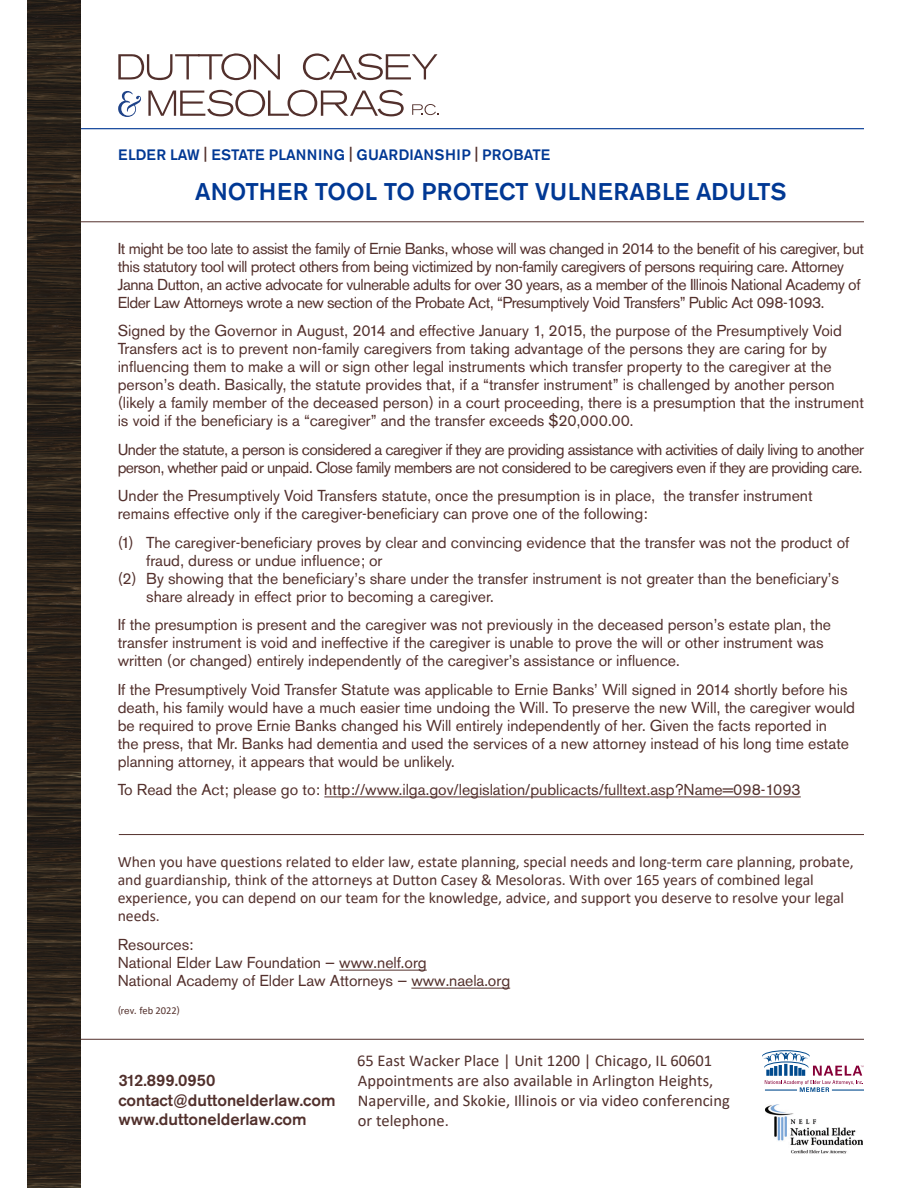
<style>
.page{position:relative;width:918px;height:1188px;background:#fff}
.page>*{position:absolute;margin:0;border:0;box-sizing:border-box;transform-origin:0 0}
.t1{font:500 24px "Akzidenz Grotesk BQ";letter-spacing:.005em;color:#003894}
.t2{font:16.5px/20px "Calibri";color:#51302c}
.t3{font:500 16.5px/19.5px "Akzidenz Grotesk BQ";color:#51302c}
.t4{font:15.75px/18px "Akzidenz Grotesk BQ";letter-spacing:-.005em;color:#53302c}
.t5{font:15.75px/18px "Akzidenz Grotesk BQ";letter-spacing:-.03em;color:#53302c}
.t6{font:15.75px/18px "Calibri";letter-spacing:-.005em;color:#53302c}
.t7{font:15.75px/18px "Akzidenz Grotesk BQ";letter-spacing:-.035em;color:#53302c}
.t8{font:500 15px "Akzidenz Grotesk BQ";letter-spacing:.01em;color:#003894}
.t9{font:10.5px "Calibri";letter-spacing:-.005em;color:#53302c}
.s1{color:#53302c}
.s2{font-family:"Akzidenz Grotesk BQ"}
</style>
<div class="page">
<hr style="left:65px;top:221px;width:799px;height:1px;background:#53302c">
<hr style="left:65px;top:1039px;width:799px;height:1px;background:#53302c">
<img style="left:27px;top:0;width:54px;height:1188px">
<hr style="left:324px;top:797px;width:477px;height:1px;background:#53302c">
<svg style="left:762px;top:1050px;width:102px;height:42px"></svg>
<hr style="left:765px;top:1090px;width:32px;height:1px;background:#004a8d">
<hr style="left:832px;top:1090px;width:32px;height:1px;background:#004a8d">
<img style="left:765px;top:1105px;width:98px;height:49px">
<hr style="left:81px;top:128px;width:783px;height:1px;background:#003894">
<svg style="left:118px;top:53px;width:162px;height:27px"></svg>
<svg style="left:303px;top:53px;width:134px;height:27px"></svg>
<svg style="left:412px;top:104px;width:26px;height:11px"></svg>
<svg style="left:118px;top:91px;width:23px;height:26px"></svg>
<svg style="left:148px;top:89px;width:256px;height:27px"></svg>
<hr style="left:119px;top:834px;width:745px;height:1px;background:#53302c">
<hr style="left:339px;top:970px;width:88px;height:1px;background:#53302c">
<hr style="left:411px;top:988px;width:99px;height:1px;background:#53302c">
<p class="t8" style="left:118px;top:145px;width:433px">ELDER LAW <span class="s1">|</span> ESTATE PLANNING <span class="s1">|</span> GUARDIANSHIP <span class="s1">|</span> PROBATE</p>
<p class="t1" style="left:195px;top:177px;width:593px">ANOTHER TOOL TO PROTECT VULNERABLE ADULTS</p>
<p class="t5" style="left:118px;top:239px;width:748px">It might be too late to assist the family of Ernie Banks, whose will was changed in 2014 to the benefit of his caregiver, but this statutory tool will protect others from being victimized by non-family caregivers of persons requiring care. Attorney Janna Dutton, an active advocate for vulnerable adults for over 30 years, as a member of the Illinois National Academy of Elder Law Attorneys wrote a new section of the Probate Act, “Presumptively Void Transfers” Public Act 098-1093.</p>
<p class="t4" style="left:118px;top:322px;width:748px">Signed by the Governor in August, 2014 and effective January 1, 2015, the purpose of the Presumptively Void Transfers act is to prevent non-family caregivers from taking advantage of the persons they are caring for by influencing them to make a will or sign other legal instruments which transfer property to the caregiver at the person’s death. Basically, the statute provides that, if a “transfer instrument” is challenged by another person (likely a family member of the deceased person) in a court proceeding, there is a presumption that the instrument is void if the beneficiary is a “caregiver” and the transfer exceeds $20,000.00.</p>
<p class="t7" style="left:118px;top:440px;width:748px">Under the statute, a person is considered a caregiver if they are providing assistance with activities of daily living to another person, whether paid or unpaid. Close family members are not considered to be caregivers even if they are providing care.</p>
<p class="t4" style="left:118px;top:487px;width:696px">Under the Presumptively Void Transfers statute, once the presumption is in place, the transfer instrument remains effective only if the caregiver-beneficiary can prove one of the following:</p>
<p class="t4" style="left:146px;top:533px;width:705px;text-indent:-28px">(1) The caregiver-beneficiary proves by clear and convincing evidence that the transfer was not the product of fraud, duress or undue influence; or</p>
<p class="t4" style="left:146px;top:569px;width:694px;text-indent:-28px">(2) By showing that the beneficiary’s share under the transfer instrument is not greater than the beneficiary’s share already in effect prior to becoming a caregiver.</p>
<p class="t4" style="left:118px;top:616px;width:715px">If the presumption is present and the caregiver was not previously in the deceased person’s estate plan, the transfer instrument is void and ineffective if the caregiver is unable to prove the will or other instrument was written (or changed) entirely independently of the caregiver’s assistance or influence.</p>
<p class="t4" style="left:118px;top:680px;width:739px">If the Presumptively Void Transfer Statute was applicable to Ernie Banks’ Will signed in 2014 shortly before his death, his family would have a much easier time undoing the Will. To preserve the new Will, the caregiver would be required to prove Ernie Banks changed his Will entirely independently of her. Given the facts reported in<br>the press, that Mr. Banks had dementia and used the services of a new attorney instead of his long time estate planning attorney, it appears that would be unlikely.</p>
<p class="t4" style="left:118px;top:781px;width:685px">To Read the Act; please go to: http://www.ilga.gov/legislation/publicacts/fulltext.asp?Name=098-1093</p>
<p class="t6" style="left:118px;top:853px;width:738px">When you have questions related to elder law, estate planning, special needs and long-term care planning, probate, and guardianship, think of the attorneys at Dutton Casey &amp; Mesoloras. With over 165 years of combined legal experience, you can depend on our team for the knowledge, advice, and support you deserve to resolve your legal needs.</p>
<p class="t4" style="left:118px;top:935px;width:394px">Resources:<br>National Elder Law Foundation — www.nelf.org<br>National Academy of Elder Law Attorneys — www.naela.org</p>
<p class="t9" style="left:118px;top:1004px;width:64px"><span class="s2">(rev.</span> feb 2022<span class="s2">)</span></p>
<p class="t3" style="left:118px;top:1070px;width:219px">312.899.0950 contact@duttonelderlaw.com www.duttonelderlaw.com</p>
<p class="t2" style="left:357px;top:1050px;width:374px">65 East Wacker Place | Unit 1200 | Chicago, IL 60601<br>Appointments are also available in Arlington Heights, Naperville, and Skokie, Illinois or via video conferencing or telephone.</p>
</div>
